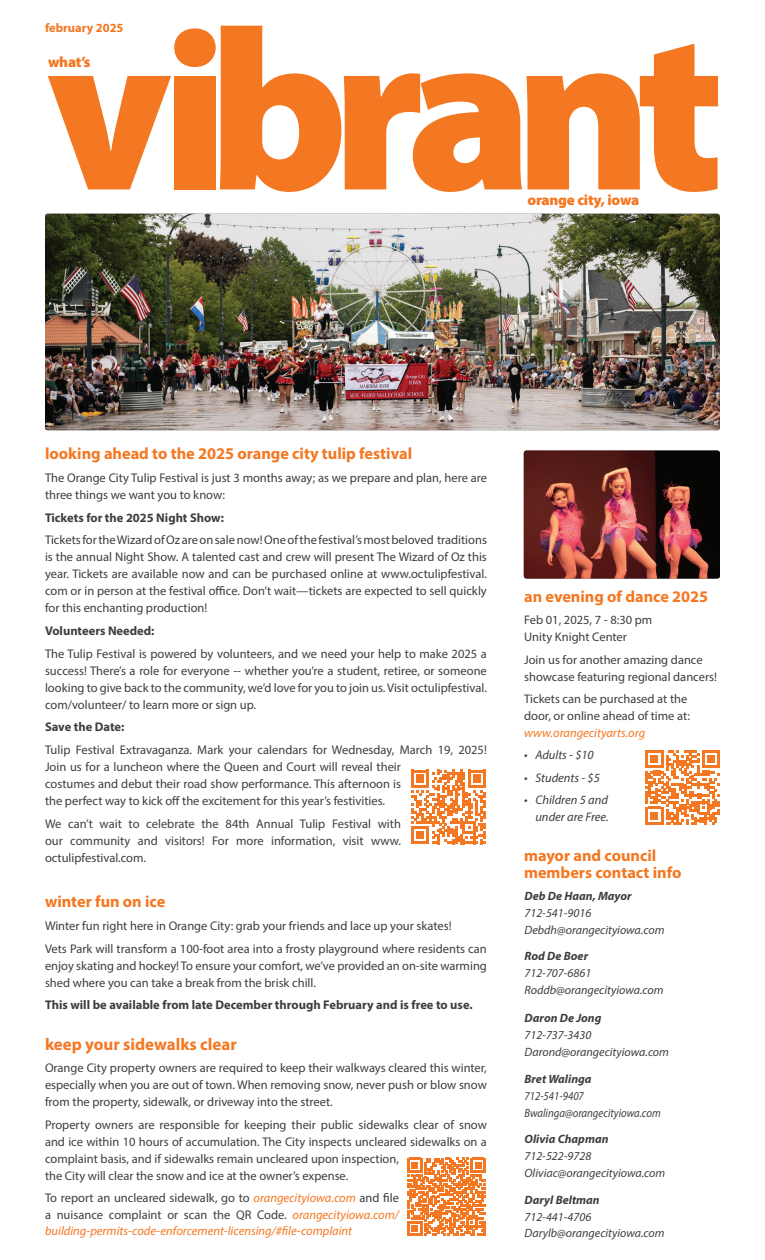
<style>
.page{position:relative;width:765px;height:1260px;background:#fff}
.page>*{position:absolute;margin:0;border:0;box-sizing:border-box;transform-origin:0 0}
.t1{font:700 17px "Myriad Pro";color:#f47721}
.t2{font:700 16.38px "Myriad Pro";color:#f47721}
.t3{font:700 16.25px/17.5px "Myriad Pro";color:#f47721}
.t4{font:900 14.88px "Myriad Pro";letter-spacing:-.015em;color:#f47721}
.t5{font:12.62px/17px "Myriad Pro";color:#3e3e3f}
.t6{font:700 12.62px "Myriad Pro";color:#3e3e3f}
.t7{font:italic 12.62px "Myriad Pro";color:#f47721}
.t8{font:12.5px/16.9px "Myriad Pro";color:#3e3e3f}
.t9{font:italic 12.5px/16.9px "Myriad Pro";color:#3e3e3f;text-align:right}
.t10{font:italic 12.5px "Myriad Pro";color:#f47721}
.t11{font:700 12.5px "Myriad Pro";color:#f47722}
.t12{font:italic 12.12px/16.9px "Myriad Pro";color:#3e3e3f}
.t13{font:italic 700 12.12px "Myriad Pro";color:#3e3e3f}
.t14{font:italic 12.12px/16.9px "Myriad Pro";color:#3e3e3f;scale:.89 1}
.s1{font-style:italic;color:#f47721}
</style>
<div class="page">
<svg style="left:48px;top:76px;width:123px;height:113px"></svg>
<div style="left:174px;top:76px;width:42px;height:113px;background:#f47721"></div>
<svg style="left:220px;top:26px;width:498px;height:166px"></svg>
<div style="left:174px;top:28px;width:42px;height:39px;background:#f47721;border-radius:50%"></div>
<img style="left:45px;top:214px;width:675px;height:216px">
<svg style="left:411px;top:770px;width:75px;height:74px"></svg>
<img style="left:524px;top:451px;width:196px;height:128px">
<svg style="left:645px;top:750px;width:75px;height:75px"></svg>
<svg style="left:407px;top:1158px;width:79px;height:78px"></svg>
<hr style="left:483px;top:1221px;width:3px;height:15px;background:#f47721">
<p class="t11" style="left:45px;top:20px;width:80px">february 2025</p>
<p class="t4" style="left:48px;top:54px;width:44px">what’s</p>
<p class="t4" style="left:528px;top:192px;width:113px">orange city, iowa</p>
<p class="t2" style="left:45px;top:443px;width:369px">looking ahead to the 2025 orange city tulip festival</p>
<p class="t5" style="left:45px;top:469px;width:443px">The Orange City Tulip Festival is just 3 months away; as we prepare and plan, here are three things we want you to know:</p>
<p class="t6" style="left:45px;top:509px;width:180px">Tickets for the 2025 Night Show:</p>
<p class="t5" style="left:45px;top:531px;width:443px;text-align:justify">Tickets for the Wizard of Oz are on sale now! One of the festival’s most beloved traditions is the annual Night Show. A talented cast and crew will present The Wizard of Oz this year. Tickets are available now and can be purchased online at www.octulipfestival. com or in person at the festival office. Don’t wait—tickets are expected to sell quickly for this enchanting production!</p>
<p class="t6" style="left:45px;top:623px;width:111px">Volunteers Needed:</p>
<p class="t5" style="left:45px;top:645px;width:443px;text-align:justify">The Tulip Festival is powered by volunteers, and we need your help to make 2025 a success! There’s a role for everyone -- whether you’re a student, retiree, or someone looking to give back to the community, we’d love for you to join us. Visit octulipfestival. com/volunteer/ to learn more or sign up.</p>
<p class="t6" style="left:45px;top:719px;width:81px">Save the Date:</p>
<p class="t5" style="left:45px;top:741px;width:443px">Tulip Festival Extravaganza. Mark your calendars for Wednesday, March 19, 2025!<br>Join us for a luncheon where the Queen and Court will reveal their<br>costumes and debut their road show performance. This afternoon is<br>the perfect way to kick off the excitement for this year’s festivities.</p>
<p class="t5" style="left:45px;top:815px;width:358px">We can’t wait to celebrate the 84th Annual Tulip Festival with our community and visitors! For more information, visit www.</p>
<p class="t8" style="left:45px;top:849px;width:103px">octulipfestival.com.</p>
<p class="t2" style="left:45px;top:891px;width:122px">winter fun on ice</p>
<p class="t5" style="left:45px;top:914px;width:443px;line-height:22.6px">Winter fun right here in Orange City: grab your friends and lace up your skates!<br>Vets Park will transform a 100-foot area into a frosty playground where residents can</p>
<p class="t5" style="left:45px;top:957px;width:443px">enjoy skating and hockey! To ensure your comfort, we’ve provided an on-site warming shed where you can take a break from the brisk chill.</p>
<p class="t6" style="left:45px;top:997px;width:429px">This will be available from late December through February and is free to use.</p>
<h1 class="t1" style="left:45px;top:1033px;width:193px">keep your sidewalks clear</h1>
<p class="t5" style="left:45px;top:1059px;width:443px;text-align:justify">Orange City property owners are required to keep their walkways cleared this winter, especially when you are out of town. When removing snow, never push or blow snow from the property, sidewalk, or driveway into the street.</p>
<p class="t5" style="left:45px;top:1116px;width:443px">Property owners are responsible for keeping their public sidewalks clear of snow and ice within 10 hours of accumulation. The City inspects uncleared sidewalks on a complaint basis, and if sidewalks remain uncleared upon inspection,<br>the City will clear the snow and ice at the owner’s expense.</p>
<p class="t5" style="left:45px;top:1189px;width:356px">To report an uncleared sidewalk, go to <span class="s1">orangecityiowa.com</span> and file a nuisance complaint or scan the QR Code. <span class="s1">orangecityiowa.com/</span></p>
<p class="t7" style="left:45px;top:1222px;width:309px">building-permits-code-enforcement-licensing/#file-complaint</p>
<p class="t3" style="left:524px;top:587px;width:186px">an evening of dance 2025</p>
<p class="t8" style="left:524px;top:612px;width:130px">Feb 01, 2025, 7 - 8:30 pm<br>Unity Knight Center</p>
<p class="t8" style="left:524px;top:651px;width:194px">Join us for another amazing dance showcase featuring regional dancers!</p>
<p class="t8" style="left:524px;top:690px;width:167px">Tickets can be purchased at the door, or online ahead of time at:</p>
<p class="t10" style="left:524px;top:725px;width:123px">www.orangecityarts.org</p>
<p class="t9" style="left:524px;top:747px;width:71px">• Adults - $10</p>
<p class="t9" style="left:524px;top:769px;width:77px">• Students - $5</p>
<p class="t9" style="left:524px;top:792px;width:86px">• Children 5 and under are Free.</p>
<p class="t3" style="left:524px;top:846px;width:159px">mayor and council members contact info</p>
<p class="t13" style="left:525px;top:888px;width:109px">Deb De Haan, Mayor</p>
<p class="t12" style="left:525px;top:904px;width:142px">712-541-9016<br>Debdh@orangecityiowa.com</p>
<p class="t13" style="left:525px;top:948px;width:65px">Rod De Boer</p>
<p class="t12" style="left:525px;top:964px;width:141px">712-707-6861<br>Roddb@orangecityiowa.com</p>
<p class="t13" style="left:525px;top:1010px;width:78px">Daron De Jong</p>
<p class="t12" style="left:525px;top:1027px;width:146px">712-737-3430<br>Darond@orangecityiowa.com</p>
<p class="t13" style="left:525px;top:1071px;width:68px">Bret Walinga</p>
<p class="t14" style="left:525px;top:1087px;width:155px">712-541-9407<br>Bwalinga@orangecityiowa.com</p>
<p class="t13" style="left:525px;top:1131px;width:86px">Olivia Chapman</p>
<p class="t12" style="left:525px;top:1148px;width:142px">712-522-9728<br>Oliviac@orangecityiowa.com</p>
<p class="t13" style="left:525px;top:1192px;width:77px">Daryl Beltman</p>
<p class="t12" style="left:525px;top:1208px;width:142px">712-441-4706<br>Darylb@orangecityiowa.com</p>
</div>
